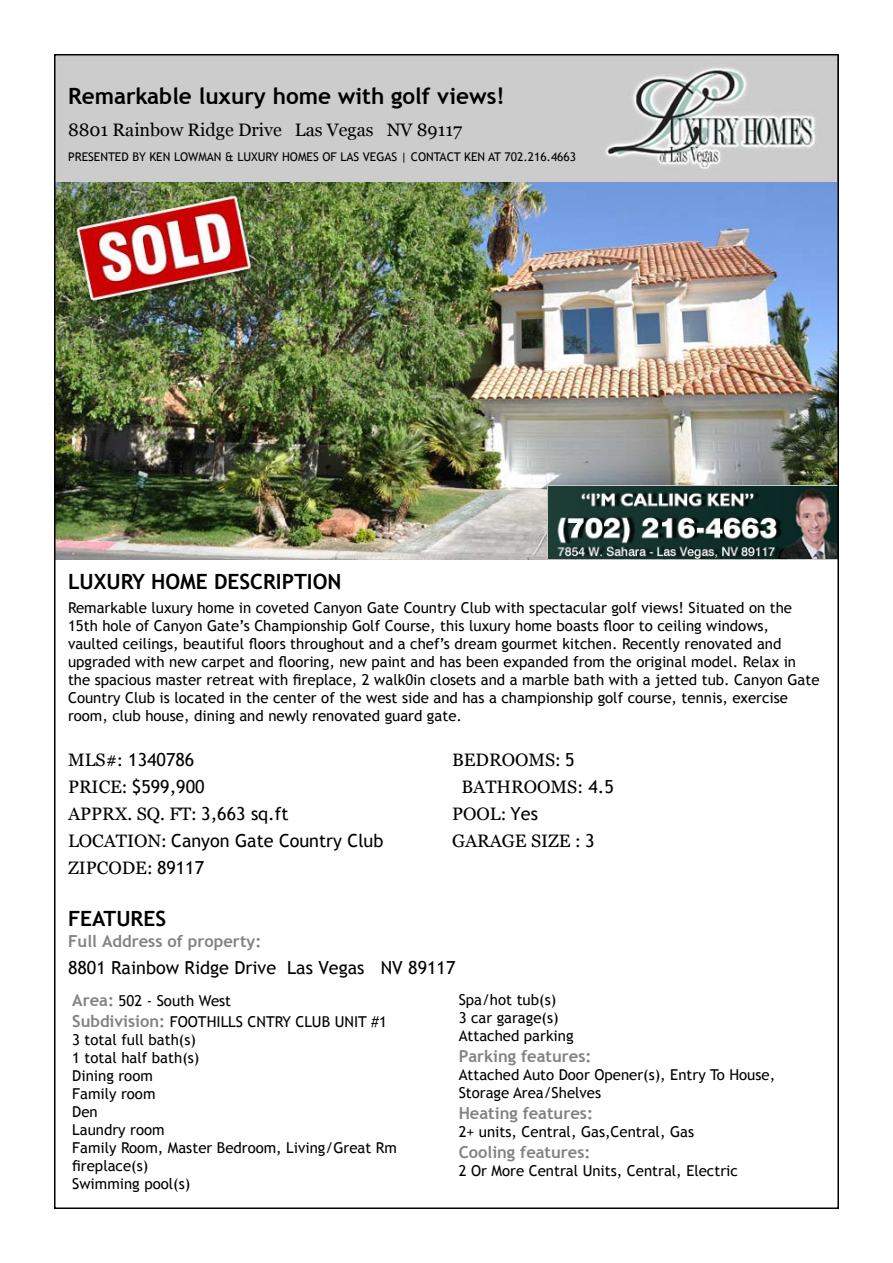
<style>
.page{position:relative;width:893px;height:1263px;background:#fff}
.page>*{position:absolute;margin:0;border:0;box-sizing:border-box;transform-origin:0 0}
.t1{font:700 22.5px "Trebuchet MS";color:#000}
.t2{font:700 21px "Trebuchet MS";color:#000}
.t3{font:18px "Georgia";color:#000}
.t4{font:18px "Trebuchet MS";color:#000}
.t5{font:700 16.5px "Trebuchet MS";color:#808285}
.t6{font:15px/18px "Trebuchet MS";color:#000}
.t7{font:12px "Trebuchet MS";color:#000}
.s1{font-family:"Georgia"}
.s2{font-family:"Trebuchet MS"}
.s3{font-weight:700;font-size:16.5px;color:#808285}
.s4{font-weight:400;font-size:15px;color:#000}
</style>
<div class="page">
<img style="left:57px;top:57px;width:779px;height:502px">
<img style="left:548px;top:485px;width:288px;height:74px">
<h1 class="t1" style="left:68px;top:82px;width:438px">Remarkable luxury home with golf views!</h1>
<p class="t3" style="left:68px;top:119px;width:396px">8801 Rainbow Ridge Drive Las Vegas NV 89117</p>
<p class="t7" style="left:68px;top:150px;width:510px">Presented by Ken Lowman &amp; Luxury Homes of Las Vegas | Contact Ken at 702.216.4663</p>
<h2 class="t2" style="left:68px;top:568px;width:275px">Luxury Home description</h2>
<p class="t6" style="left:68px;top:599px;width:753px">Remarkable luxury home in coveted Canyon Gate Country Club with spectacular golf views! Situated on the 15th hole of Canyon Gate’s Championship Golf Course, this luxury home boasts floor to ceiling windows, vaulted ceilings, beautiful floors throughout and a chef’s dream gourmet kitchen. Recently renovated and upgraded with new carpet and flooring, new paint and has been expanded from the original model. Relax in the spacious master retreat with fireplace, 2 walk0in closets and a marble bath with a jetted tub. Canyon Gate Country Club is located in the center of the west side and has a championship golf course, tennis, exercise room, club house, dining and newly renovated guard gate.</p>
<p class="t4" style="left:68px;top:749px;width:128px"><span class="s1">MLS#:</span> 1340786</p>
<p class="t3" style="left:452px;top:749px;width:124px">BEDROOMS: <span class="s2">5</span></p>
<p class="t4" style="left:68px;top:776px;width:138px"><span class="s1">PRICE:</span> $599,900</p>
<p class="t3" style="left:461px;top:776px;width:154px">BATHROOMS: <span class="s2">4.5</span></p>
<p class="t3" style="left:68px;top:803px;width:222px">APPRX. SQ. FT: <span class="s2">3,663 sq.ft</span></p>
<p class="t3" style="left:452px;top:803px;width:87px">POOL: <span class="s2">Yes</span></p>
<p class="t4" style="left:68px;top:830px;width:317px"><span class="s1">LOCATION:</span> Canyon Gate Country Club</p>
<p class="t3" style="left:452px;top:830px;width:144px">GARAGE SIZE : <span class="s2">3</span></p>
<p class="t3" style="left:68px;top:857px;width:138px">ZIPCODE: <span class="s2">89117</span></p>
<h2 class="t2" style="left:68px;top:906px;width:100px">features</h2>
<p class="t5" style="left:68px;top:931px;width:195px">Full Address of property:</p>
<p class="t4" style="left:68px;top:957px;width:389px">8801 Rainbow Ridge Drive Las Vegas NV 89117</p>
<p class="t6" style="left:72px;top:992px;width:160px"><span class="s3">Area:</span> 502 - South West</p>
<p class="t5" style="left:72px;top:1011px;width:108px">Subdivision: <span class="s4">FOOT</span></p>
<p class="t6" style="left:207px;top:1013px;width:60px">HILLS CNTRY</p>
<p class="t6" style="left:295px;top:1013px;width:93px">CLUB UN IT #1</p>
<p class="t6" style="left:72px;top:1031px;width:326px">3 total full bath(s)<br>1 total half bath(s)<br>Dining room<br>Family room<br>Den<br>Laundry room<br>Family Room, Master Bedroom, Living/Great Rm fireplace(s)<br>Swimming pool(s)</p>
<p class="t6" style="left:459px;top:991px;width:116px">Spa/hot tub(s)<br>3 car garage(s)<br>Attached parking</p>
<p class="t5" style="left:459px;top:1046px;width:134px">Parking features:</p>
<p class="t6" style="left:459px;top:1066px;width:318px">Attached Auto Door Opener(s), Entry To House,<br>Storage Area/Shelves</p>
<p class="t5" style="left:459px;top:1103px;width:136px">Heating features:</p>
<p class="t6" style="left:459px;top:1123px;width:237px">2+ units, Central, Gas,Central, Gas</p>
<p class="t5" style="left:459px;top:1142px;width:133px">Cooling features:</p>
<p class="t6" style="left:459px;top:1162px;width:281px">2 Or More Central Units, Central, Electric</p>
</div>
